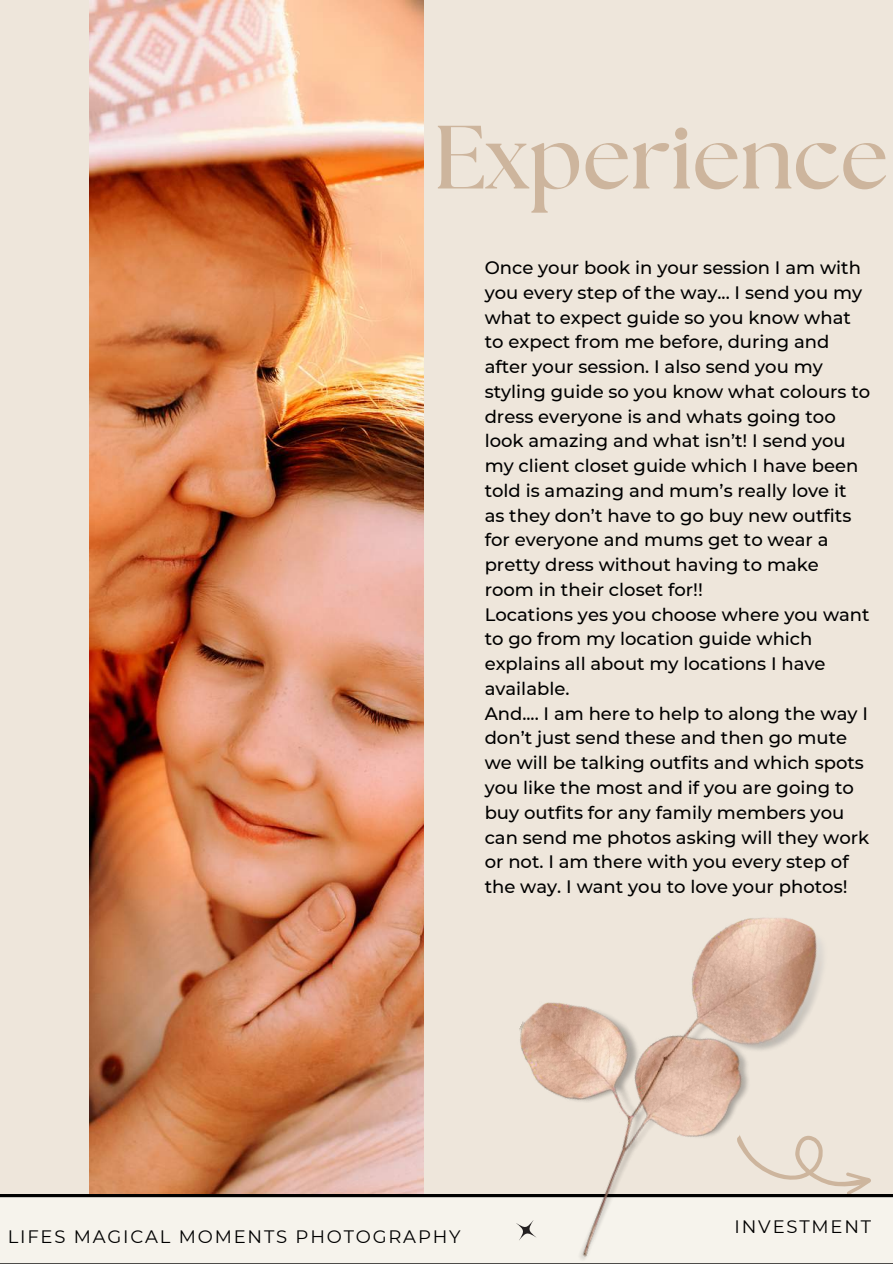
<style>
.page{position:relative;width:893px;height:1264px;background:#fff}
.page>*{position:absolute;margin:0;border:0;box-sizing:border-box;transform-origin:0 0}
.t1{font:700 89.55px "The Seasons";color:#cdb59d}
.t2{font:500 18px/24.8px "Montserrat";color:#000}
.t3{font:18px "Montserrat";letter-spacing:.1em;color:#000}
</style>
<div class="page">
<div style="left:0;top:0;width:892px;height:1263px;background:#eee6db"></div>
<img style="left:89px;top:0;width:334px;height:1194px">
<svg style="left:842px;top:1172px;width:28px;height:22px"></svg>
<div style="left:0;top:1194px;width:892px;height:69px;background:#f6f3ec"></div>
<img style="left:443px;top:917px;width:399px;height:346px">
<h1 class="t1" style="left:433px;top:117px;width:456px">Experience</h1>
<p class="t2" style="left:484px;top:255px;width:387px">Once your book in your session I am with you every step of the way... I send you my what to expect guide so you know what to expect from me before, during and after your session. I also send you my styling guide so you know what colours to dress everyone is and whats going too look amazing and what isn’t! I send you my client closet guide which I have been told is amazing and mum’s really love it as they don’t have to go buy new outfits for everyone and mums get to wear a pretty dress without having to make room in their closet for!!<br>Locations yes you choose where you want to go from my location guide which explains all about my locations I have available.<br>And.... I am here to help to along the way I don’t just send these and then go mute we will be talking outfits and which spots you like the most and if you are going to buy outfits for any family members you can send me photos asking will they work or not. I am there with you every step of the way. I want you to love your photos!</p>
<p class="t3" style="left:8px;top:1225px;width:454px">LIFES MAGICAL MOMENTS PHOTOGRAPHY</p>
<p class="t3" style="left:734px;top:1215px;width:138px">INVESTMENT</p>
</div>
